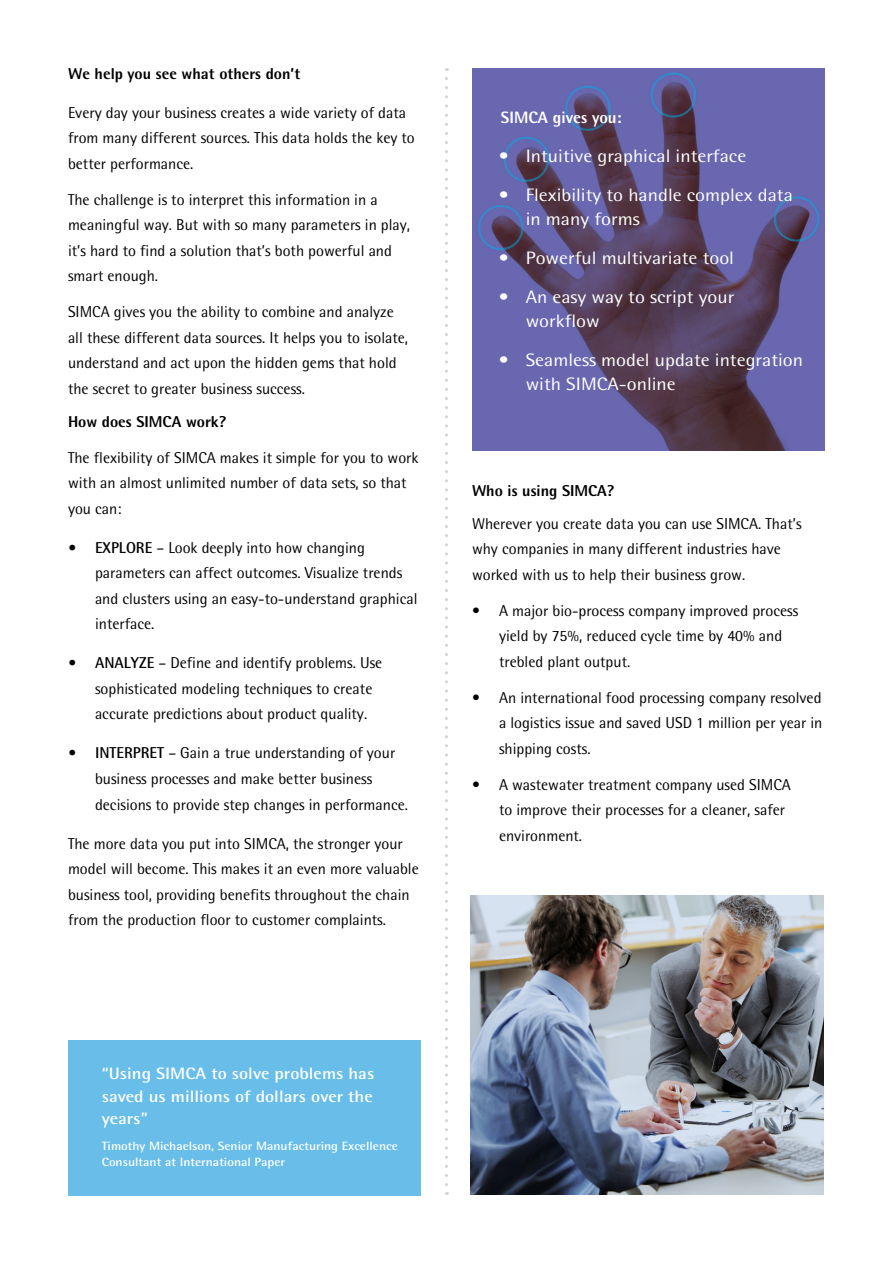
<style>
.page{position:relative;width:893px;height:1263px;background:#fff}
.page>*{position:absolute;margin:0;border:0;box-sizing:border-box;transform-origin:0 0}
.t1{font:18px/24px "Sartorius Rotis Sans 2013";color:#fff;scale:1.1 1}
.t2{font:700 16.5px/22.5px "Sartorius Rotis Sans 2013";color:#fff;text-align:justify;scale:1.1 1}
.t3{font:800 16.5px "Sartorius Rotis Sans 2013";color:#fff}
.t4{font:15.75px/25.5px "Sartorius Rotis Sans 2013";color:#000}
.t5{font:800 15.75px "Sartorius Rotis Sans 2013";color:#000}
.t6{font:700 12px/16.5px "Sartorius Rotis Sans 2013";color:#fff;scale:1.1 1}
.s1{font-weight:700}
</style>
<div class="page">
<img style="left:471px;top:896px;width:353px;height:299px">
<svg style="left:445px;top:79px;width:3px;height:1116px"></svg>
<div style="left:68px;top:1040px;width:353px;height:156px;background:#68bee8"></div>
<img style="left:472px;top:68px;width:353px;height:383px">
<p class="t5" style="left:68px;top:64px;width:234px">We help you see what others don’t</p>
<p class="t4" style="left:68px;top:100px;width:348px">Every day your business creates a wide variety of data from many different sources. This data holds the key to better performance.</p>
<p class="t4" style="left:68px;top:187px;width:344px">The challenge is to interpret this information in a meaningful way. But with so many parameters in play, it’s hard to find a solution that’s both powerful and smart enough.</p>
<p class="t4" style="left:68px;top:299px;width:342px">SIMCA gives you the ability to combine and analyze all these different data sources. It helps you to isolate, understand and act upon the hidden gems that hold the secret to greater business success.</p>
<p class="t5" style="left:68px;top:412px;width:159px">How does SIMCA work?</p>
<p class="t4" style="left:68px;top:445px;width:352px">The flexibility of SIMCA makes it simple for you to work with an almost unlimited number of data sets, so that you can:</p>
<p class="t4" style="left:95px;top:535px;width:324px;text-indent:-27px"><span class="s1">• EXPLORE</span> – Look deeply into how changing parameters can affect outcomes. Visualize trends and clusters using an easy-to-understand graphical interface.</p>
<p class="t4" style="left:95px;top:650px;width:289px;text-indent:-27px"><span class="s1">• ANALYZE</span> – Define and identify problems. Use sophisticated modeling techniques to create accurate predictions about product quality.</p>
<p class="t4" style="left:95px;top:740px;width:315px;text-indent:-27px"><span class="s1">• INTERPRET</span> – Gain a true understanding of your business processes and make better business decisions to provide step changes in performance.</p>
<p class="t4" style="left:68px;top:830px;width:352px">The more data you put into SIMCA, the stronger your model will become. This makes it an even more valuable business tool, providing benefits throughout the chain from the production floor to customer complaints.</p>
<p class="t3" style="left:501px;top:107px;width:122px">SIMCA gives you:</p>
<p class="t1" style="left:499px;top:143px;width:226px">• Intuitive graphical interface</p>
<p class="t1" style="left:526px;top:182px;width:244px;text-indent:-27px">• Flexibility to handle complex data in many forms</p>
<p class="t1" style="left:499px;top:245px;width:215px">• Powerful multivariate tool</p>
<p class="t1" style="left:526px;top:284px;width:191px;text-indent:-27px">• An easy way to script your workflow</p>
<p class="t1" style="left:526px;top:347px;width:254px;text-indent:-27px">• Seamless model update integration with SIMCA-online</p>
<p class="t5" style="left:472px;top:480px;width:144px">Who is using SIMCA?</p>
<p class="t4" style="left:472px;top:510px;width:331px">Wherever you create data you can use SIMCA. That’s why companies in many different industries have worked with us to help their business grow.</p>
<p class="t4" style="left:499px;top:597px;width:301px;text-indent:-27px">• A major bio-process company improved process yield by 75%, reduced cycle time by 40% and trebled plant output.</p>
<p class="t4" style="left:499px;top:684px;width:325px;text-align:justify;text-indent:-27px">• An international food processing company resolved a logistics issue and saved USD 1 million per year in shipping costs.</p>
<p class="t4" style="left:499px;top:771px;width:293px;text-indent:-27px">• A wastewater treatment company used SIMCA to improve their processes for a cleaner, safer environment.</p>
<p class="t2" style="left:102px;top:1062px;width:249px">“Using SIMCA to solve problems has saved us millions of dollars over the years”</p>
<p class="t6" style="left:102px;top:1137px;width:271px">Timothy Michaelson, Senior Manufacturing Excellence<br>Consultant at International Paper</p>
</div>
